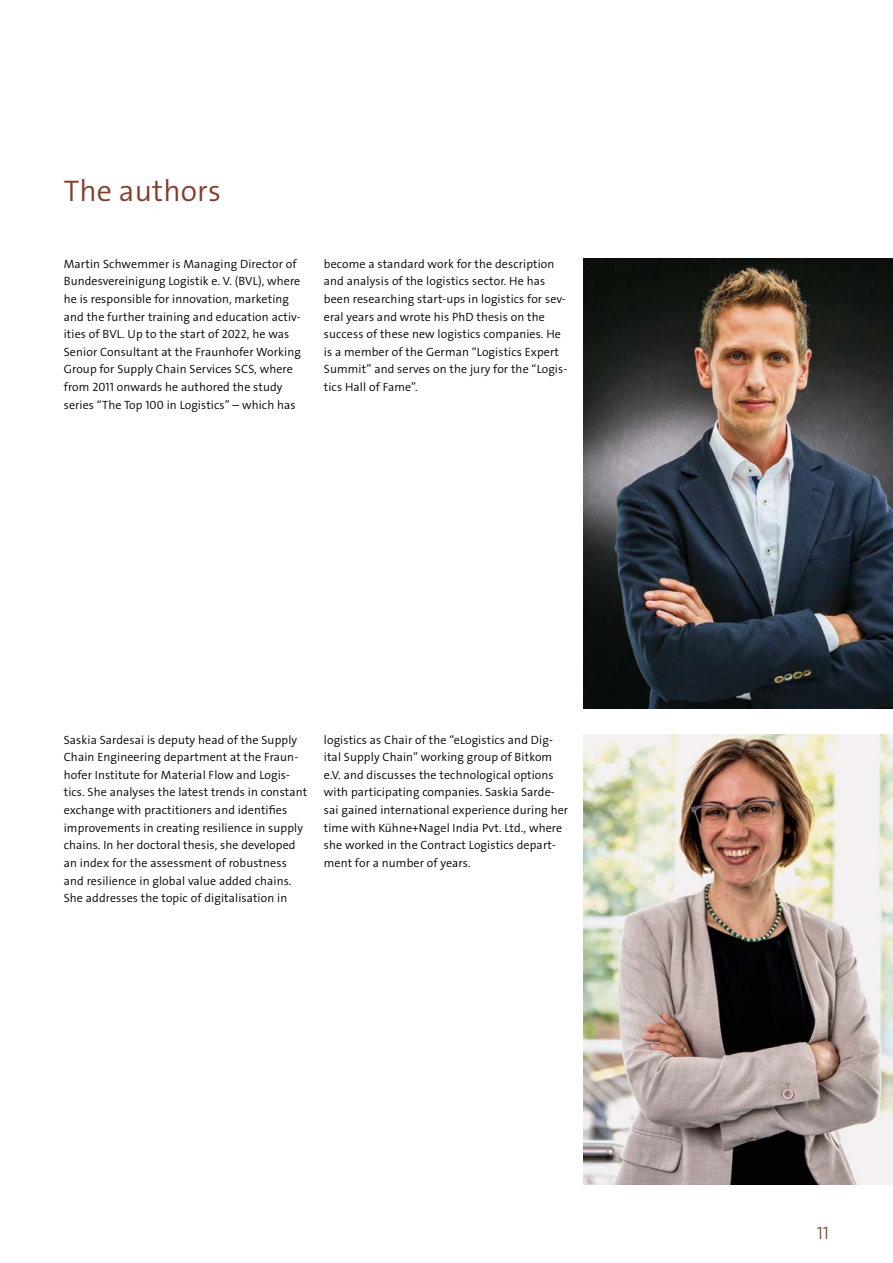
<style>
.page{position:relative;width:893px;height:1263px;background:#fff}
.page>*{position:absolute;margin:0;border:0;box-sizing:border-box;transform-origin:0 0}
.Überschrift_20_blau{font:30px "The Sans LP4 Se Lig";letter-spacing:.005em;color:#813e2a}
.t1{font:18px "The Sans LP3 Lig";color:#813e2a}
.Norm_8_Text{font:12px/17.7px "The Sans LP4 Se Lig";letter-spacing:.01em;color:#000}
</style>
<div class="page">
<img style="left:584px;top:259px;width:309px;height:449px">
<img style="left:584px;top:735px;width:309px;height:449px">
<p class="Überschrift_20_blau" style="left:64px;top:171px;width:159px">The authors</p>
<p class="Norm_8_Text" style="left:64px;top:255px;width:239px">Martin Schwemmer is Managing Director of Bundesvereinigung Logistik e. V. (BVL), where he is responsible for innovation, marketing and the further training and education activ&shy;ities of BVL. Up to the start of 2022, he was Senior Consultant at the Fraunhofer Working Group for Supply Chain Services SCS, where from 2011 onwards he authored the study series “The Top 100 in Logistics” – which has</p>
<p class="Norm_8_Text" style="left:324px;top:255px;width:245px">become a standard work for the description and analysis of the logistics sector. He has been researching start-ups in logistics for sev&shy;eral years and wrote his PhD thesis on the success of these new logistics companies. He is a member of the German “Logistics Expert Summit” and serves on the jury for the “Logis&shy;tics Hall of Fame”.</p>
<p class="Norm_8_Text" style="left:64px;top:731px;width:245px">Saskia Sardesai is deputy head of the Supply Chain Engineering department at the Fraun&shy;hofer Institute for Material Flow and Logis&shy;tics. She analyses the latest trends in constant exchange with practitioners and identifies improvements in creating resilience in supply chains. In her doctoral thesis, she developed an index for the assessment of robustness and resilience in global value added chains.<br>She addresses the topic of digitalisation in</p>
<p class="Norm_8_Text" style="left:324px;top:731px;width:246px">logistics as Chair of the “eLogistics and Dig&shy;ital Supply Chain” working group of Bitkom e.V. and discusses the technological options with participating companies. Saskia Sarde&shy;sai gained international experience during her time with Kühne+Nagel India Pvt. Ltd., where she worked in the Contract Logistics depart&shy;ment for a number of years.</p>
<h2 class="t1" style="left:817px;top:1221px;width:14px">11</h2>
</div>
